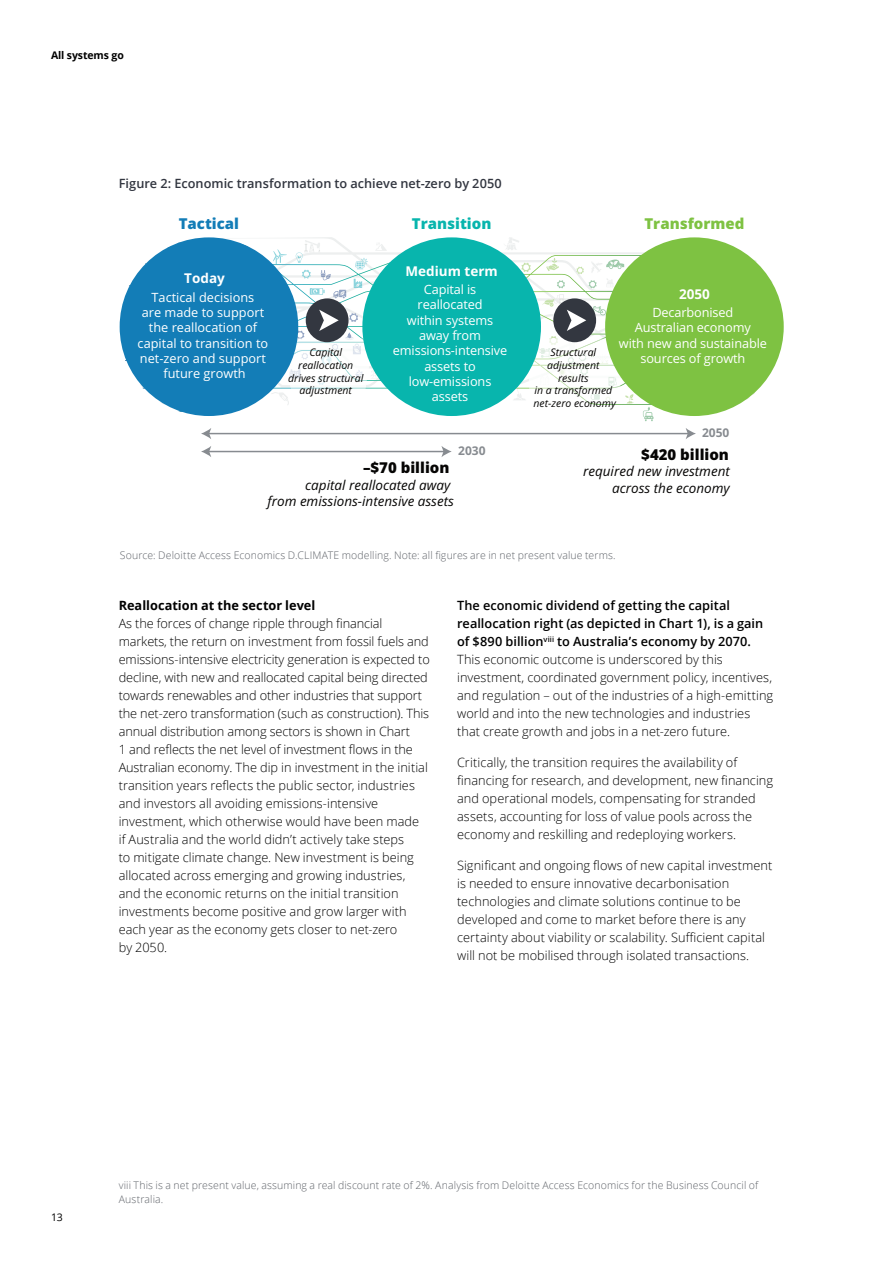
<style>
.page{position:relative;width:893px;height:1263px;background:#fff}
.page>*{position:absolute;margin:0;border:0;box-sizing:border-box;transform-origin:0 0}
.t1{font:800 15px "Open Sans";color:#060504}
.t2{font:800 15px "Open Sans";color:#7ec242}
.t3{font:800 15px "Open Sans";color:#08b5ad}
.t4{font:800 15px "Open Sans";color:#137db7}
.t5{font:italic 13.5px/16.2px "Open Sans";color:#060504;text-align:right}
.t6{font:700 13.5px "Open Sans";color:#fff}
.Body_copy__8_5_12pt{font:300 12.75px/18px "Open Sans";color:#010101}
.t7{font:12.75px/15.3px "Open Sans";letter-spacing:-.01em;color:#fff;text-align:center}
.Image_Title{font:600 12.75px "Open Sans";color:#323640}
.Subhead_B__8_5_12pt{font:700 12.75px "Open Sans";color:#010101}
.t8{font:700 12px "Open Sans";color:#878b90}
.Footnote__7_9_5pt{font:300 10.5px/14.2px "Open Sans";letter-spacing:.01em;color:#5f6369}
.t9{font:italic 10.5px/12.6px "Open Sans";color:#060504;text-align:center}
.t10{font:700 10.5px "Open Sans";letter-spacing:-.01em;color:#010101}
.t11{font:10.5px "Open Sans";color:#010101}
.s1{font-weight:600}
</style>
<div class="page">
<svg style="left:125px;top:243px;width:626px;height:169px"></svg>
<svg style="left:557px;top:280px;width:8px;height:8px"></svg>
<svg style="left:643px;top:407px;width:11px;height:14px"></svg>
<svg style="left:576px;top:260px;width:48px;height:28px"></svg>
<svg style="left:521px;top:263px;width:10px;height:9px"></svg>
<svg style="left:503px;top:237px;width:16px;height:13px"></svg>
<svg style="left:546px;top:258px;width:13px;height:13px"></svg>
<div style="left:120px;top:237px;width:178px;height:179px;background:#137db7;border-radius:50%"></div>
<div style="left:605px;top:237px;width:179px;height:179px;background:#7ec242;border-radius:50%"></div>
<div style="left:362px;top:237px;width:179px;height:179px;background:#08b5ad;border-radius:50%"></div>
<svg style="left:271px;top:240px;width:116px;height:165px"></svg>
<svg style="left:513px;top:294px;width:121px;height:111px"></svg>
<hr style="left:208px;top:433px;width:481px;height:1px;background:#878b90">
<svg style="left:201px;top:428px;width:10px;height:11px"></svg>
<svg style="left:686px;top:428px;width:10px;height:11px"></svg>
<hr style="left:208px;top:451px;width:237px;height:1px;background:#878b90">
<svg style="left:201px;top:446px;width:10px;height:11px"></svg>
<svg style="left:441px;top:446px;width:11px;height:11px"></svg>
<img style="left:332px;top:332px;width:21px;height:14px">
<img style="left:579px;top:325px;width:29px;height:36px">
<img style="left:543px;top:371px;width:25px;height:4px">
<p class="t10" style="left:51px;top:48px;width:74px">All systems go</p>
<p class="Image_Title" style="left:119px;top:175px;width:385px">Figure 2: Economic transformation to achieve net-zero by 2050</p>
<p class="t4" style="left:179px;top:213px;width:62px">Tactical</p>
<p class="t3" style="left:412px;top:213px;width:81px">Transition</p>
<p class="t2" style="left:644px;top:213px;width:101px">Transformed</p>
<p class="t6" style="left:406px;top:261px;width:94px">Medium term</p>
<p class="t7" style="left:393px;top:281px;width:116px">Capital is reallocated<br>within systems away from emissions-intensive assets to low-emissions assets</p>
<p class="t6" style="left:184px;top:269px;width:42px">Today</p>
<p class="t7" style="left:138px;top:289px;width:132px">Tactical decisions<br>are made to support the reallocation of capital to transition to net-zero and support future growth</p>
<p class="t6" style="left:679px;top:284px;width:32px">2050</p>
<p class="t7" style="left:619px;top:304px;width:150px">Decarbonised<br>Australian economy<br>with new and sustainable sources of growth</p>
<p class="t9" style="left:288px;top:346px;width:77px">Capital reallocation drives structural adjustment</p>
<p class="t9" style="left:534px;top:346px;width:84px">Structural adjustment results<br>in a transformed net-zero economy</p>
<p class="t1" style="left:363px;top:456px;width:88px">–$70 billion</p>
<p class="t8" style="left:458px;top:442px;width:29px">2030</p>
<p class="t5" style="left:268px;top:476px;width:188px">capital reallocated away<br>from emissions-intensive assets</p>
<p class="t8" style="left:702px;top:424px;width:29px">2050</p>
<p class="t1" style="left:641px;top:443px;width:89px">$420 billion</p>
<p class="t5" style="left:583px;top:463px;width:148px">required new investment across the economy</p>
<p class="Footnote__7_9_5pt" style="left:120px;top:548px;width:497px">Source: Deloitte Access Economics D.CLIMATE modelling. Note: all figures are in net present value terms.</p>
<p class="Subhead_B__8_5_12pt" style="left:119px;top:597px;width:198px">Reallocation at the sector level</p>
<p class="Body_copy__8_5_12pt" style="left:119px;top:614px;width:313px">As the forces of change ripple through financial markets, the return on investment from fossil fuels and emissions-intensive electricity generation is expected to decline, with new and reallocated capital being directed towards renewables and other industries that support the net-zero transformation (such as construction). This annual distribution among sectors is shown in Chart<br>1 and reflects the net level of investment flows in the Australian economy. The dip in investment in the initial transition years reflects the public sector, industries and investors all avoiding emissions-intensive investment, which otherwise would have been made<br>if Australia and the world didn’t actively take steps<br>to mitigate climate change. New investment is being allocated across emerging and growing industries, and the economic returns on the initial transition investments become positive and grow larger with each year as the economy gets closer to net-zero<br>by 2050.</p>
<p class="Body_copy__8_5_12pt" style="left:457px;top:596px;width:318px"><span class="s1">The economic dividend of getting the capital reallocation right (as depicted in Chart 1), is a gain of $890 billion</span><sup>viii</sup> <span class="s1">to Australia’s economy by 2070.<br></span>This economic outcome is underscored by this investment, coordinated government policy, incentives, and regulation – out of the industries of a high-emitting world and into the new technologies and industries that create growth and jobs in a net-zero future.</p>
<p class="Body_copy__8_5_12pt" style="left:457px;top:753px;width:317px">Critically, the transition requires the availability of financing for research, and development, new financing and operational models, compensating for stranded assets, accounting for loss of value pools across the economy and reskilling and redeploying workers.</p>
<p class="Body_copy__8_5_12pt" style="left:457px;top:856px;width:317px">Significant and ongoing flows of new capital investment is needed to ensure innovative decarbonisation technologies and climate solutions continue to be developed and come to market before there is any certainty about viability or scalability. Sufficient capital will not be mobilised through isolated transactions.</p>
<p class="t11" style="left:51px;top:1210px;width:13px">13</p>
<p class="Footnote__7_9_5pt" style="left:119px;top:1178px;width:641px">viii This is a net present value, assuming a real discount rate of 2%. Analysis from Deloitte Access Economics for the Business Council of<br>Australia.</p>
</div>
